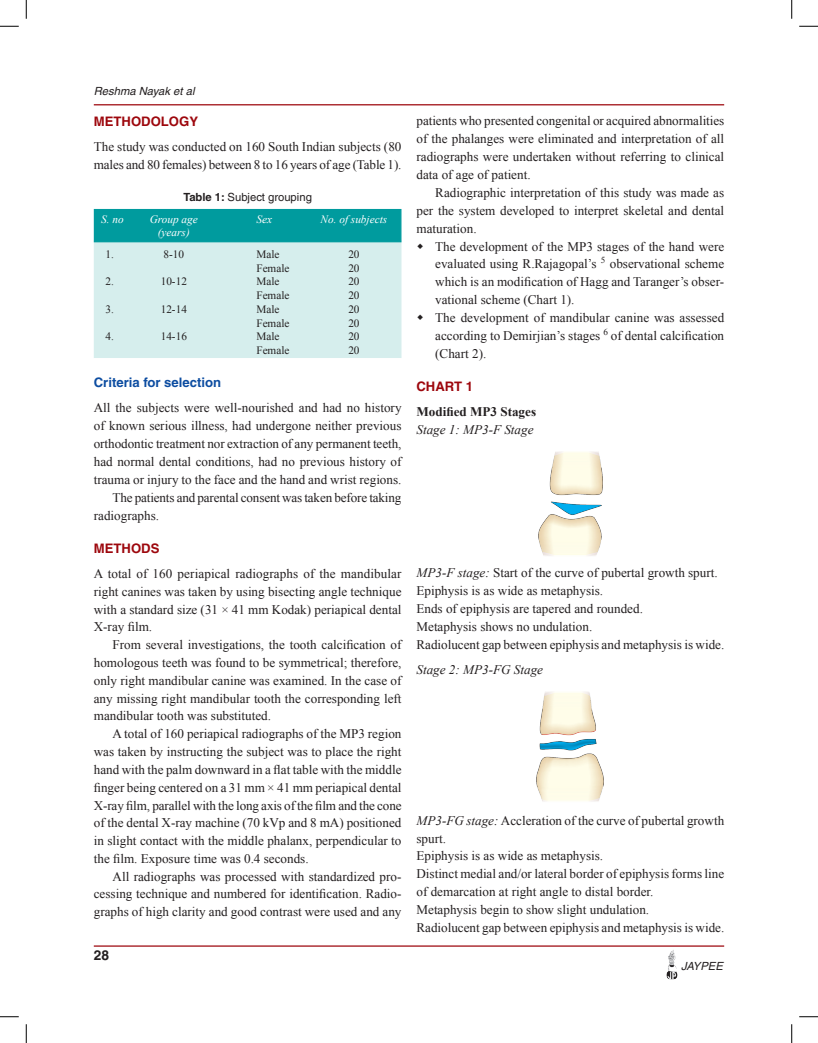
<style>
.page{position:relative;width:818px;height:1043px;background:#fff}
.page>*{position:absolute;margin:0;border:0;box-sizing:border-box;transform-origin:0 0}
.t1{font:700 13.75px "Helvetica";color:#231f20}
.text{font:13.12px/17.9px "Times New Roman";color:#231f20;text-align:justify}
._1st{font:13.12px/17.9px "Times New Roman";color:#231f20;text-align:justify}
.A{font:700 13.12px "Helvetica";color:#9d070d}
.B{font:700 13.12px "Helvetica";color:#0d4da1}
._0p6{font:italic 13.12px "Times New Roman";color:#231f20}
.text-2{font:700 13.12px "Times New Roman";color:#231f20}
.text-3{font:italic 13.12px "Times New Roman";color:#231f20}
.t2{font:11.25px "Times New Roman";color:#231f20}
.t3{font:italic 11.25px "Times New Roman";color:#fff}
.fig{font:11.25px "Helvetica";color:#231f20}
.B-2{font:italic 11.25px "Helvetica";color:#231f20}
.s1{font-weight:700}
.s2{font-style:italic}
</style>
<div class="page">
<hr style="left:94px;top:104px;width:630px;height:1px;background:#9d070d">
<hr style="left:94px;top:945px;width:630px;height:1px;background:#9d070d">
<img style="left:666px;top:950px;width:11px;height:29px">
<div style="left:94px;top:240px;width:307px;height:118px;background:#d6eeed"></div>
<div style="left:94px;top:209px;width:307px;height:33px;background:#009b9e"></div>
<img style="left:538px;top:452px;width:64px;height:104px">
<img style="left:537px;top:692px;width:66px;height:110px">
<svg style="left:0;top:25px;width:19px;height:2px"></svg>
<svg style="left:799px;top:25px;width:19px;height:2px"></svg>
<svg style="left:0;top:1016px;width:19px;height:1px"></svg>
<svg style="left:799px;top:1016px;width:19px;height:1px"></svg>
<svg style="left:25px;top:0;width:2px;height:19px"></svg>
<svg style="left:25px;top:1024px;width:2px;height:18px"></svg>
<svg style="left:791px;top:0;width:1px;height:19px"></svg>
<svg style="left:791px;top:1024px;width:1px;height:18px"></svg>
<p class="B-2" style="left:94px;top:85px;width:102px">Reshma Nayak et al</p>
<p class="A" style="left:94px;top:114px;width:106px">METHODOLOGY</p>
<p class="text" style="left:94px;top:138px;width:309px;line-height:17.5px">The study was conducted on 160 South Indian subjects (80 males and 80 females) between 8 to 16 years of age (Table 1).</p>
<p class="fig" style="left:183px;top:191px;width:130px"><span class="s1">Table 1:</span> Subject grouping</p>
<p class="t3" style="left:101px;top:211px;width:24px">S. no</p>
<p class="t3" style="left:150px;top:211px;width:50px">Group age</p>
<p class="t3" style="left:256px;top:211px;width:17px">Sex</p>
<p class="t3" style="left:320px;top:211px;width:68px">No. of subjects</p>
<p class="t3" style="left:158px;top:225px;width:33px">(years)</p>
<p class="t2" style="left:105px;top:246px;width:10px">1.</p>
<p class="t2" style="left:163px;top:246px;width:22px">8-10</p>
<p class="t2" style="left:256px;top:246px;width:25px">Male</p>
<p class="t2" style="left:348px;top:246px;width:13px">20</p>
<p class="t2" style="left:256px;top:260px;width:35px">Female</p>
<p class="t2" style="left:348px;top:260px;width:13px">20</p>
<p class="t2" style="left:105px;top:274px;width:10px">2.</p>
<p class="t2" style="left:161px;top:274px;width:28px">10-12</p>
<p class="t2" style="left:256px;top:274px;width:25px">Male</p>
<p class="t2" style="left:348px;top:274px;width:13px">20</p>
<p class="t2" style="left:256px;top:288px;width:35px">Female</p>
<p class="t2" style="left:348px;top:288px;width:13px">20</p>
<p class="t2" style="left:105px;top:301px;width:10px">3.</p>
<p class="t2" style="left:161px;top:301px;width:28px">12-14</p>
<p class="t2" style="left:256px;top:301px;width:25px">Male</p>
<p class="t2" style="left:348px;top:301px;width:13px">20</p>
<p class="t2" style="left:256px;top:315px;width:35px">Female</p>
<p class="t2" style="left:348px;top:315px;width:13px">20</p>
<p class="t2" style="left:105px;top:329px;width:10px">4.</p>
<p class="t2" style="left:161px;top:329px;width:28px">14-16</p>
<p class="t2" style="left:256px;top:329px;width:25px">Male</p>
<p class="t2" style="left:348px;top:329px;width:13px">20</p>
<p class="t2" style="left:256px;top:343px;width:35px">Female</p>
<p class="t2" style="left:348px;top:343px;width:13px">20</p>
<p class="B" style="left:94px;top:374px;width:129px">Criteria for selection</p>
<p class="text" style="left:94px;top:399px;width:309px">All the subjects were well-nourished and had no history of known serious illness, had undergone neither previous orthodontic treatment nor extraction of any permanent teeth, had normal dental conditions, had no previous history of trauma or injury to the face and the hand and wrist regions.</p>
<p class="text" style="left:94px;top:488px;width:309px;text-indent:19px">The patients and parental consent was taken before taking radiographs.</p>
<p class="A" style="left:94px;top:540px;width:67px">METHODS</p>
<p class="text" style="left:94px;top:564px;width:309px">A total of 160 periapical radiographs of the mandibular right canines was taken by using bisecting angle technique with a standard size (31 × 41 mm Kodak) periapical dental X-ray film.</p>
<p class="text" style="left:94px;top:635px;width:309px;text-indent:19px">From several investigations, the tooth calcification of homologous teeth was found to be symmetrical; therefore, only right mandibular canine was examined. In the case of any missing right mandibular tooth the corresponding left mandibular tooth was substituted.</p>
<p class="text" style="left:94px;top:725px;width:309px;text-indent:19px">A total of 160 periapical radiographs of the MP3 region was taken by instructing the subject was to place the right hand with the palm downward in a flat table with the middle finger being centered on a 31 mm × 41 mm periapical dental X-ray film, parallel with the long axis of the film and the cone of the dental X-ray machine (70 kVp and 8 mA) positioned in slight contact with the middle phalanx, perpendicular to the film. Exposure time was 0.4 seconds.</p>
<p class="text" style="left:94px;top:867px;width:309px;text-indent:19px">All radiographs was processed with standardized pro&shy;cessing technique and numbered for identification. Radio&shy;graphs of high clarity and good contrast were used and any</p>
<p class="t1" style="left:94px;top:947px;width:17px">28</p>
<p class="text" style="left:416px;top:112px;width:309px">patients who presented congenital or acquired abnormalities of the phalanges were eliminated and interpretation of all radiographs were undertaken without referring to clinical data of age of patient.</p>
<p class="text" style="left:416px;top:183px;width:309px;text-indent:19px">Radiographic interpretation of this study was made as per the system developed to interpret skeletal and dental maturation.</p>
<p class="_1st" style="left:435px;top:237px;width:290px">The development of the MP3 stages of the hand were evaluated using R.Rajagopal’s <sup>5</sup> observational scheme which is an modification of Hagg and Taranger’s obser&shy;vational scheme (Chart 1).</p>
<p class="_1st" style="left:435px;top:308px;width:290px">The development of mandibular canine was assessed according to Demirjian’s stages <sup>6</sup> of dental calcification (Chart 2).</p>
<p class="A" style="left:416px;top:378px;width:58px">CHART 1</p>
<p class="text-2" style="left:416px;top:403px;width:121px">Modified MP3 Stages</p>
<p class="text-3" style="left:416px;top:420px;width:119px">Stage 1: MP3-F Stage</p>
<p class="text" style="left:416px;top:563px;width:303px"><span class="s2">MP3-F stage:</span> Start of the curve of pubertal growth spurt.</p>
<p class="text" style="left:416px;top:581px;width:188px">Epiphysis is as wide as metaphysis.</p>
<p class="text" style="left:416px;top:599px;width:228px">Ends of epiphysis are tapered and rounded.</p>
<p class="text" style="left:416px;top:617px;width:177px">Metaphysis shows no undulation.</p>
<p class="text" style="left:416px;top:635px;width:309px">Radiolucent gap between epiphysis and metaphysis is wide.</p>
<p class="_0p6" style="left:416px;top:660px;width:128px">Stage 2: MP3-FG Stage</p>
<p class="text" style="left:416px;top:811px;width:309px"><span class="s2">MP3-FG stage:</span> Accleration of the curve of pubertal growth spurt.</p>
<p class="text" style="left:416px;top:846px;width:188px">Epiphysis is as wide as metaphysis.</p>
<p class="text" style="left:416px;top:864px;width:309px">Distinct medial and/or lateral border of epiphysis forms line of demarcation at right angle to distal border.</p>
<p class="text" style="left:416px;top:900px;width:234px">Metaphysis begin to show slight undulation.</p>
<p class="text" style="left:416px;top:918px;width:309px">Radiolucent gap between epiphysis and metaphysis is wide.</p>
<p class="B-2" style="left:681px;top:959px;width:43px">JAYPEE</p>
</div>
